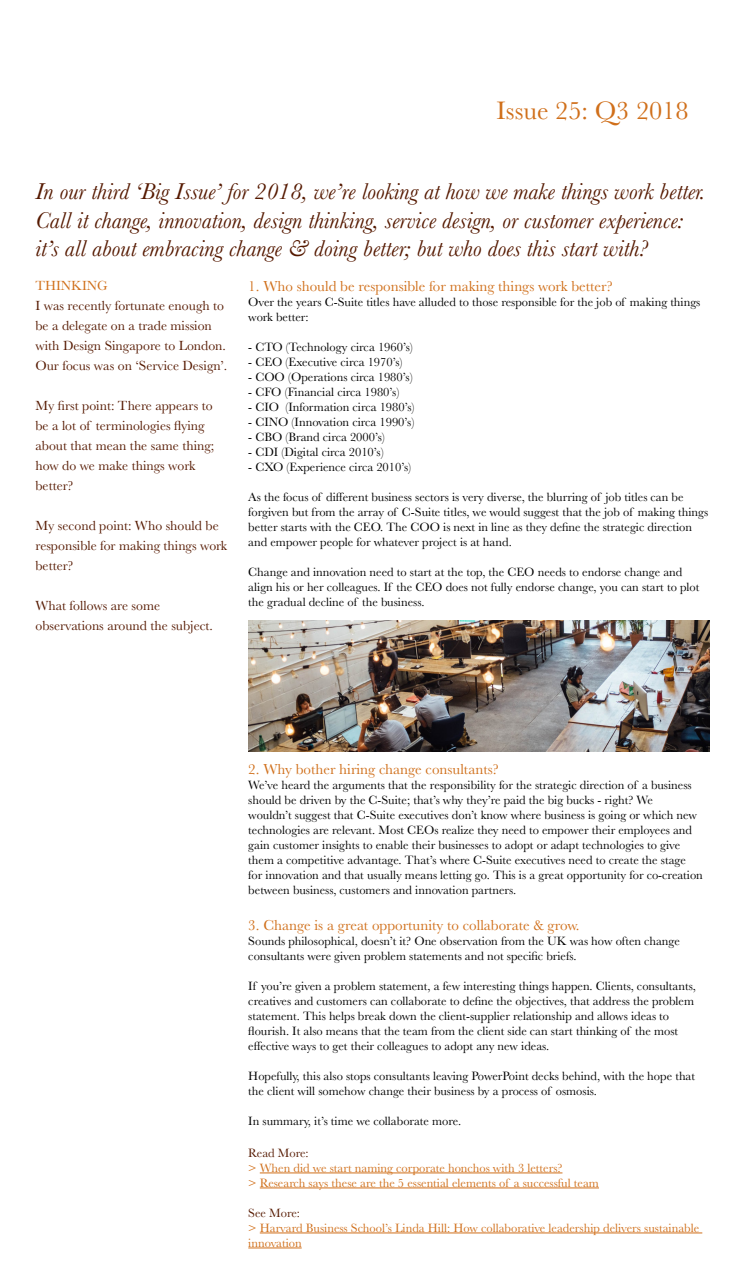
<style>
.page{position:relative;width:745px;height:1276px;background:#fff}
.page>*{position:absolute;margin:0;border:0;box-sizing:border-box;transform-origin:0 0}
.t1{font:26.25px "Baskerville";color:#d06f1a}
.t2{font:italic 23.75px/28.5px "Baskerville";color:#551900}
.t3{font:15px "Baskerville";color:#d06f1a}
.t4{font:13.75px/20px "Baskerville";color:#551900}
.t5{font:13.75px "Baskerville";color:#d06f1a}
.t6{font:12.5px/15px "Baskerville";color:#000}
.t7{font:12.5px/15px "Baskerville";color:#d06f1a}
.t8{font:12.5px "Baskerville";color:#551900}
</style>
<div class="page">
<hr style="left:259px;top:1172px;width:303px;height:1px;background:#d06f1a">
<hr style="left:259px;top:1187px;width:339px;height:1px;background:#d06f1a">
<hr style="left:259px;top:1232px;width:442px;height:1px;background:#d06f1a">
<hr style="left:248px;top:1247px;width:53px;height:1px;background:#d06f1a">
<img style="left:248px;top:620px;width:461px;height:131px">
<h1 class="t1" style="left:496px;top:94px;width:193px">Issue 25: Q3 2018</h1>
<p class="t2" style="left:35px;top:177px;width:671px">In our third ‘Big Issue’ for 2018, we’re looking at how we make things work better.<br>Call it change, innovation, design thinking, service design, or customer experience: it’s all about embracing change &amp; doing better; but who does this start with?</p>
<p class="t3" style="left:248px;top:276px;width:365px">1. Who should be responsible for making things work better?</p>
<p class="t6" style="left:248px;top:294px;width:453px">Over the years C-Suite titles have alluded to those responsible for the job of making things work better:</p>
<p class="t6" style="left:248px;top:339px;width:166px">- CTO (Technology circa 1960’s)</p>
<p class="t6" style="left:248px;top:354px;width:156px">- CEO (Executive circa 1970’s)</p>
<p class="t6" style="left:248px;top:369px;width:166px">- COO (Operations circa 1980’s)</p>
<p class="t6" style="left:248px;top:384px;width:152px">- CFO (Financial circa 1980’s)</p>
<p class="t6" style="left:248px;top:399px;width:168px">- CIO (Information circa 1980’s)</p>
<p class="t6" style="left:248px;top:414px;width:167px">- CINO (Innovation circa 1990’s)</p>
<p class="t6" style="left:248px;top:429px;width:138px">- CBO (Brand circa 2000’s)</p>
<p class="t6" style="left:248px;top:444px;width:137px">- CDI (Digital circa 2010’s)</p>
<p class="t6" style="left:248px;top:459px;width:164px">- CXO (Experience circa 2010’s)</p>
<p class="t6" style="left:248px;top:489px;width:461px">As the focus of different business sectors is very diverse, the blurring of job titles can be forgiven but from the array of C-Suite titles, we would suggest that the job of making things better starts with the CEO. The COO is next in line as they define the strategic direction and empower people for whatever project is at hand.</p>
<p class="t6" style="left:248px;top:564px;width:452px">Change and innovation need to start at the top, the CEO needs to endorse change and align his or her colleagues. If the CEO does not fully endorse change, you can start to plot the gradual decline of the business.</p>
<p class="t5" style="left:35px;top:276px;width:74px">THINKING</p>
<p class="t4" style="left:35px;top:295px;width:193px">I was recently fortunate enough to be a delegate on a trade mission with Design Singapore to London.<br>Our focus was on ‘Service Design’.</p>
<p class="t4" style="left:35px;top:395px;width:180px">My first point: There appears to be a lot of terminologies flying about that mean the same thing; how do we make things work better?</p>
<p class="t4" style="left:35px;top:515px;width:193px">My second point: Who should be responsible for making things work better?</p>
<p class="t4" style="left:35px;top:595px;width:179px">What follows are some observations around the subject.</p>
<p class="t3" style="left:248px;top:759px;width:252px">2. Why bother hiring change consultants?</p>
<p class="t6" style="left:248px;top:777px;width:456px">We’ve heard the arguments that the responsibility for the strategic direction of a business should be driven by the C-Suite; that’s why they’re paid the big bucks - right? We<br>wouldn’t suggest that C-Suite executives don’t know where business is going or which new technologies are relevant. Most CEOs realize they need to empower their employees and gain customer insights to enable their businesses to adopt or adapt technologies to give them a competitive advantage. That’s where C-Suite executives need to create the stage for innovation and that usually means letting go. This is a great opportunity for co-creation between business, customers and innovation partners.</p>
<p class="t3" style="left:248px;top:915px;width:332px">3. Change is a great opportunity to collaborate &amp; grow.</p>
<p class="t6" style="left:248px;top:933px;width:433px">Sounds philosophical, doesn’t it? One observation from the UK was how often change consultants were given problem statements and not specific briefs.</p>
<p class="t6" style="left:248px;top:978px;width:448px">If you’re given a problem statement, a few interesting things happen. Clients, consultants, creatives and customers can collaborate to define the objectives, that address the problem statement. This helps break down the client-supplier relationship and allows ideas to flourish. It also means that the team from the client side can start thinking of the most effective ways to get their colleagues to adopt any new ideas.</p>
<p class="t6" style="left:248px;top:1068px;width:448px">Hopefully, this also stops consultants leaving PowerPoint decks behind, with the hope that the client will somehow change their business by a process of osmosis.</p>
<p class="t6" style="left:248px;top:1113px;width:214px">In summary, it’s time we collaborate more.</p>
<p class="t8" style="left:248px;top:1144px;width:62px">Read More:</p>
<p class="t7" style="left:248px;top:1160px;width:352px">&gt; When did we start naming corporate honchos with 3 letters?<br>&gt; Research says these are the 5 essential elements of a successful team</p>
<p class="t8" style="left:248px;top:1204px;width:53px">See More:</p>
<p class="t7" style="left:248px;top:1220px;width:452px">&gt; Harvard Business School’s Linda Hill: How collaborative leadership delivers sustainable innovation</p>
</div>
